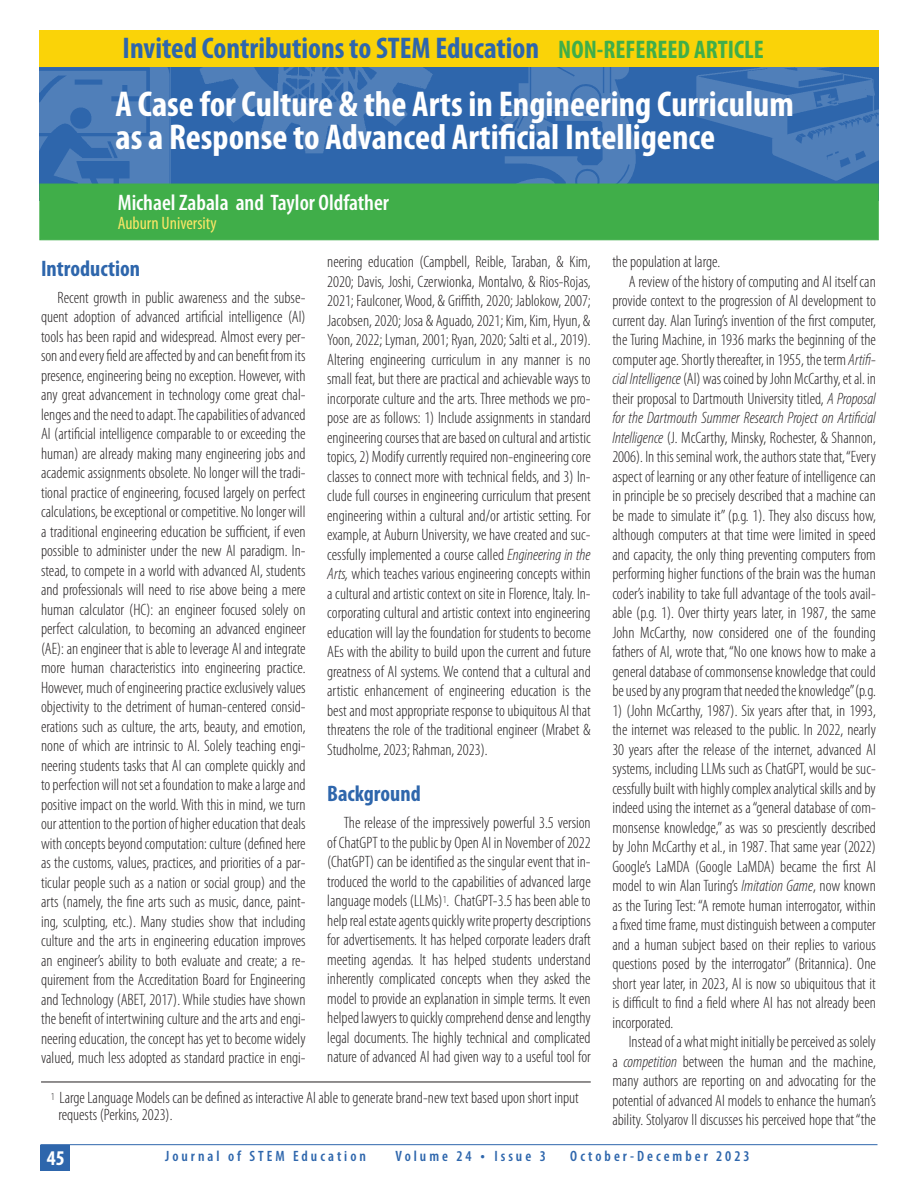
<style>
.page{position:relative;width:918px;height:1188px;background:#fff}
.page>*{position:absolute;margin:0;border:0;box-sizing:border-box;transform-origin:0 0}
.t1{font:700 condensed 36px/33px "Myriad Pro";color:#fff}
.t2{font:700 condensed 30px "Myriad Pro";color:#2e66ac}
.t3{font:600 condensed 22.5px "Myriad Pro";color:#fff}
.t4{font:700 condensed 22.5px "Myriad Pro";color:#2e66ac}
.t5{font:700 condensed 21px "Myriad Pro";color:#fff}
.t6{font:condensed 18px "Myriad Pro";color:#fbe666}
.t7{font:300 condensed 16.5px/19.5px "Myriad Pro";color:#231f20;text-align:justify}
.t8{font:italic 300 condensed 16.5px "Myriad Pro";color:#231f20}
.t9{font:600 condensed 15px "Myriad Pro";letter-spacing:.2em;color:#2e66ac}
.s1{font-size:25.5px;color:#40ae49}
.s2{font-style:italic}
.s3{font-size:16.5px}
</style>
<div class="page">
<hr style="left:40px;top:1144px;width:838px;height:1px;background:#2e66ac">
<div style="left:40px;top:1145px;width:30px;height:26px;background:#2e66ac"></div>
<div style="left:40px;top:35px;width:839px;height:166px;background:#2e66ac"></div>
<img style="left:488px;top:66px;width:155px;height:118px">
<img style="left:182px;top:66px;width:276px;height:88px">
<img style="left:696px;top:66px;width:183px;height:115px">
<img style="left:40px;top:66px;width:131px;height:118px">
<div style="left:39px;top:30px;width:840px;height:36px;background:#fad308"></div>
<div style="left:39px;top:184px;width:840px;height:56px;background:#40ae49"></div>
<hr style="left:41px;top:1082px;width:550px;height:1px;background:#231f20">
<h2 class="t2" style="left:123px;top:29px;width:643px">Invited Contributions to STEM Education <span class="s1">NON-REFEREED ARTICLE</span></h2>
<h1 class="t1" style="left:116px;top:87px;width:680px">A Case for Culture &amp; the Arts in Engineering Curriculum as a Response to Advanced Artificial Intelligence</h1>
<h3 class="t3" style="left:118px;top:188px;width:273px">Michael Zabala and Taylor Oldfather</h3>
<p class="t6" style="left:118px;top:212px;width:101px">Auburn University</p>
<h3 class="t4" style="left:41px;top:254px;width:101px">Introduction</h3>
<p class="t7" style="left:41px;top:287px;width:266px;text-indent:16px">Recent growth in public awareness and the subse&shy;quent adoption of advanced artificial intelligence (AI) tools has been rapid and widespread. Almost every per&shy;son and every field are affected by and can benefit from its presence, engineering being no exception. However, with any great advancement in technology come great chal&shy;lenges and the need to adapt. The capabilities of advanced AI (artificial intelligence comparable to or exceeding the human) are already making many engineering jobs and academic assignments obsolete. No longer will the tradi&shy;tional practice of engineering, focused largely on perfect calculations, be exceptional or competitive. No longer will a traditional engineering education be sufficient, if even possible to administer under the new AI paradigm. In&shy;stead, to compete in a world with advanced AI, students and professionals will need to rise above being a mere human calculator (HC): an engineer focused solely on perfect calculation, to becoming an advanced engineer (AE): an engineer that is able to leverage AI and integrate more human characteristics into engineering practice.<br>However, much of engineering practice exclusively values objectivity to the detriment of human-centered consid&shy;erations such as culture, the arts, beauty, and emotion, none of which are intrinsic to AI. Solely teaching engi&shy;neering students tasks that AI can complete quickly and to perfection will not set a foundation to make a large and positive impact on the world. With this in mind, we turn our attention to the portion of higher education that deals with concepts beyond computation: culture (defined here as the customs, values, practices, and priorities of a par&shy;ticular people such as a nation or social group) and the arts (namely, the fine arts such as music, dance, paint&shy;ing, sculpting, etc.). Many studies show that including culture and the arts in engineering education improves an engineer’s ability to both evaluate and create; a re&shy;quirement from the Accreditation Board for Engineering and Technology (ABET, 2017). While studies have shown the benefit of intertwining culture and the arts and engi&shy;neering education, the concept has yet to become widely valued, much less adopted as standard practice in engi-</p>
<p class="t7" style="left:612px;top:252px;width:109px">the population at large.</p>
<p class="t7" style="left:629px;top:271px;width:249px">A review of the history of computing and AI itself can</p>
<p class="t7" style="left:612px;top:291px;width:265px">provide context to the progression of AI development to</p>
<p class="t7" style="left:612px;top:310px;width:265px">current day. Alan Turing’s invention of the first computer,</p>
<p class="t7" style="left:612px;top:330px;width:265px">the Turing Machine, in 1936 marks the beginning of the</p>
<p class="t7" style="left:612px;top:350px;width:265px">computer age. Shortly thereafter, in 1955, the term <span class="s2">Artifi-</span></p>
<p class="t7" style="left:612px;top:369px;width:265px"><span class="s2">cial Intelligence</span> (AI) was coined by John McCarthy, et al. in</p>
<p class="t7" style="left:612px;top:389px;width:265px">their proposal to Dartmouth University titled, <span class="s2">A Proposal</span></p>
<p class="t8" style="left:612px;top:408px;width:265px">for the Dartmouth Summer Research Project on Artificial</p>
<p class="t7" style="left:612px;top:428px;width:265px"><span class="s2">Intelligence</span> (J. McCarthy, Minsky, Rochester, &amp; Shannon,</p>
<p class="t7" style="left:612px;top:447px;width:265px">2006). In this seminal work, the authors state that, “Every</p>
<p class="t7" style="left:612px;top:467px;width:265px">aspect of learning or any other feature of intelligence can</p>
<p class="t7" style="left:612px;top:486px;width:265px">in principle be so precisely described that a machine can</p>
<p class="t7" style="left:612px;top:506px;width:265px">be made to simulate it” (p.g. 1). They also discuss how,</p>
<p class="t7" style="left:612px;top:525px;width:265px">although computers at that time were limited in speed</p>
<p class="t7" style="left:612px;top:545px;width:265px">and capacity, the only thing preventing computers from</p>
<p class="t7" style="left:612px;top:564px;width:265px">performing higher functions of the brain was the human</p>
<p class="t7" style="left:612px;top:584px;width:265px">coder’s inability to take full advantage of the tools avail-</p>
<p class="t7" style="left:612px;top:603px;width:265px">able (p.g. 1). Over thirty years later, in 1987, the same</p>
<p class="t7" style="left:612px;top:623px;width:265px">John McCarthy, now considered one of the founding</p>
<p class="t7" style="left:612px;top:642px;width:265px">fathers of AI, wrote that, “No one knows how to make a</p>
<p class="t7" style="left:612px;top:662px;width:265px">general database of commonsense knowledge that could</p>
<p class="t7" style="left:612px;top:681px;width:265px">be used by any program that needed the knowledge” (p.g.</p>
<p class="t7" style="left:612px;top:701px;width:265px">1) (John McCarthy, 1987). Six years after that, in 1993, the internet was released to the public. In 2022, nearly 30 years after the release of the internet, advanced AI systems, including LLMs such as ChatGPT, would be suc&shy;cessfully built with highly complex analytical skills and by indeed using the internet as a “general database of com&shy;monsense knowledge,” as was so presciently described by John McCarthy et al., in 1987. That same year (2022)<br>Google’s LaMDA (Google LaMDA) became the first AI model to win Alan Turing’s <span class="s2">Imitation Game</span>, now known as the Turing Test: “A remote human interrogator, within a fixed time frame, must distinguish between a computer and a human subject based on their replies to various questions posed by the interrogator” (Britannica). One short year later, in 2023, AI is now so ubiquitous that it is difficult to find a field where AI has not already been incorporated.</p>
<p class="t7" style="left:612px;top:1032px;width:265px;text-indent:16px">Instead of a what might initially be perceived as solely a <span class="s2">competition</span> between the human and the machine, many authors are reporting on and advocating for the potential of advanced AI models to enhance the human’s ability. Stolyarov II discusses his perceived hope that “the</p>
<p class="t7" style="left:327px;top:252px;width:265px">neering education (Campbell, Reible, Taraban, &amp; Kim, 2020; Davis, Joshi, Czerwionka, Montalvo, &amp; Rios-Rojas, 2021; Faulconer, Wood, &amp; Griffith, 2020; Jablokow, 2007; Jacobsen, 2020; Josa &amp; Aguado, 2021; Kim, Kim, Hyun, &amp; Yoon, 2022; Lyman, 2001; Ryan, 2020; Salti et al., 2019).<br>Altering engineering curriculum in any manner is no small feat, but there are practical and achievable ways to incorporate culture and the arts. Three methods we pro&shy;pose are as follows: 1) Include assignments in standard engineering courses that are based on cultural and artistic topics, 2) Modify currently required non-engineering core classes to connect more with technical fields, and 3) In&shy;clude full courses in engineering curriculum that present engineering within a cultural and/or artistic setting. For example, at Auburn University, we have created and suc&shy;cessfully implemented a course called <span class="s2">Engineering in the Arts,</span> which teaches various engineering concepts within a cultural and artistic context on site in Florence, Italy. In&shy;corporating cultural and artistic context into engineering education will lay the foundation for students to become AEs with the ability to build upon the current and future greatness of AI systems. We contend that a cultural and artistic enhancement of engineering education is the best and most appropriate response to ubiquitous AI that threatens the role of the traditional engineer (Mrabet &amp; Studholme, 2023; Rahman, 2023).</p>
<h3 class="t4" style="left:327px;top:780px;width:95px">Background</h3>
<p class="t7" style="left:327px;top:813px;width:265px;text-indent:16px">The release of the impressively powerful 3.5 version of ChatGPT to the public by Open AI in November of 2022 (ChatGPT) can be identified as the singular event that in&shy;troduced the world to the capabilities of advanced large language models (LLMs)<sup>1</sup>. ChatGPT-3.5 has been able to help real estate agents quickly write property descriptions for advertisements. It has helped corporate leaders draft meeting agendas. It has helped students understand inherently complicated concepts when they asked the model to provide an explanation in simple terms. It even helped lawyers to quickly comprehend dense and lengthy legal documents. The highly technical and complicated nature of advanced AI had given way to a useful tool for</p>
<p class="t7" style="left:58px;top:1089px;width:522px;line-height:16.5px;text-indent:-8px"><sup>1</sup> Large Language Models can be defined as interactive AI able to generate brand-new text based upon short input requests (Perkins, 2023).</p>
<p class="t5" style="left:47px;top:1145px;width:19px">45</p>
<p class="t9" style="left:165px;top:1147px;width:202px">Journal of STEM Education</p>
<p class="t9" style="left:396px;top:1147px;width:152px">Volume 24 <span class="s3">•</span> Issue 3</p>
<p class="t9" style="left:570px;top:1147px;width:181px">October-December 2023</p>
</div>
